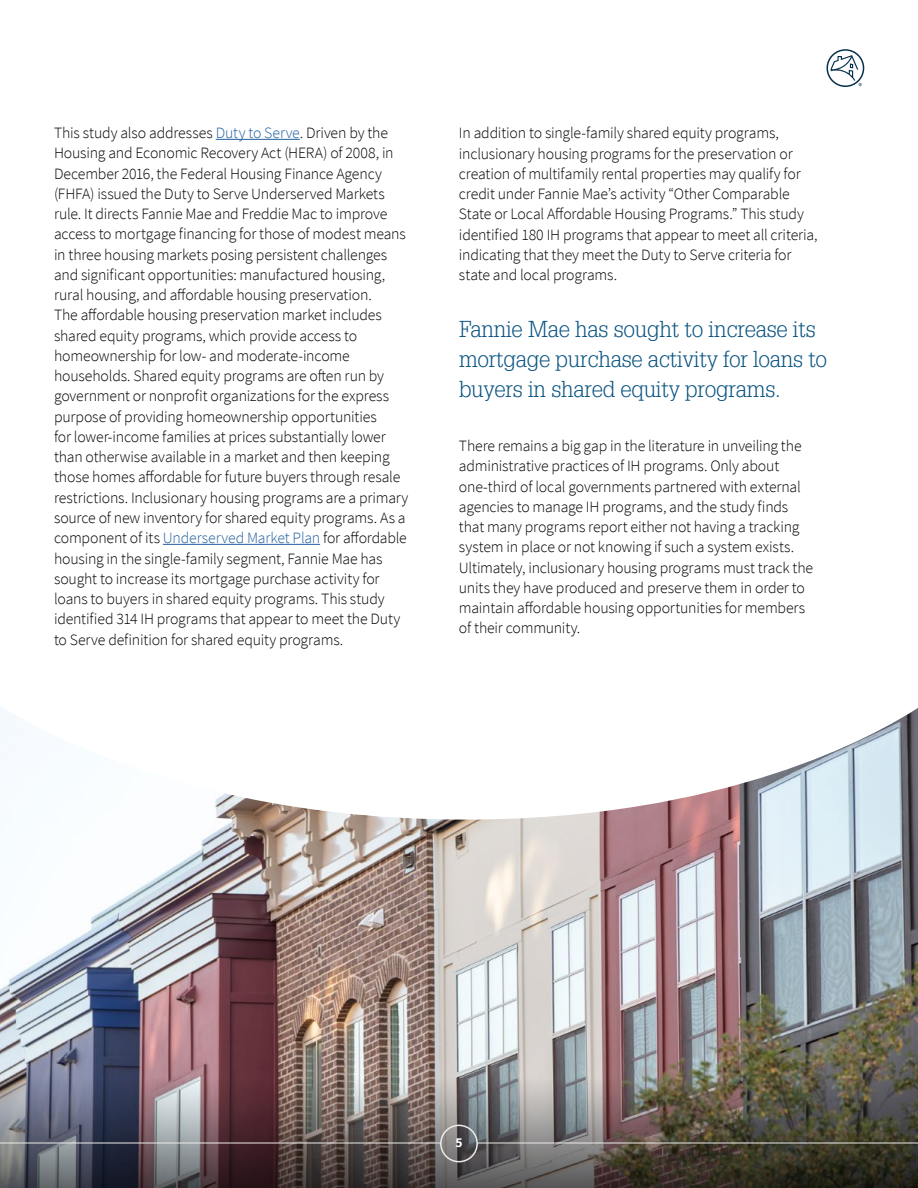
<style>
.page{position:relative;width:918px;height:1188px;background:#fff}
.page>*{position:absolute;margin:0;border:0;box-sizing:border-box;transform-origin:0 0}
.t1{font:300 22.5px/30px "Glypha LT Std";letter-spacing:-.01em;color:#085280}
.t2{font:300 15.75px/20.2px "Source Sans Pro";letter-spacing:-.01em;color:#000}
.t3{font:700 13.5px "Source Sans Pro";color:#fff}
.s1{color:#215e9e}
</style>
<div class="page">
<img style="left:0;top:706px;width:918px;height:366px">
<img style="left:0;top:1072px;width:918px;height:116px">
<div style="left:440px;top:1125px;width:38px;height:37px;border:2px solid #edebe9;border-radius:50%"></div>
<svg style="left:827px;top:49px;width:37px;height:38px"></svg>
<hr style="left:0;top:1143px;width:441px;height:1px;background:#edebe9">
<hr style="left:477px;top:1143px;width:441px;height:1px;background:#edebe9">
<hr style="left:216px;top:139px;width:84px;height:1px;background:#215e9e">
<hr style="left:163px;top:544px;width:157px;height:1px;background:#215e9e">
<p class="t2" style="left:54px;top:123px;width:356px">This study also addresses <span class="s1">Duty to Serve</span>. Driven by the Housing and Economic Recovery Act (HERA) of 2008, in December 2016, the Federal Housing Finance Agency (FHFA) issued the Duty to Serve Underserved Markets rule. It directs Fannie Mae and Freddie Mac to improve access to mortgage financing for those of modest means in three housing markets posing persistent challenges and significant opportunities: manufactured housing, rural housing, and affordable housing preservation.<br>The affordable housing preservation market includes shared equity programs, which provide access to homeownership for low- and moderate-income households. Shared equity programs are often run by government or nonprofit organizations for the express purpose of providing homeownership opportunities<br>for lower-income families at prices substantially lower than otherwise available in a market and then keeping those homes affordable for future buyers through resale restrictions. Inclusionary housing programs are a primary source of new inventory for shared equity programs. As a component of its <span class="s1">Underserved Market Plan</span> for affordable housing in the single-family segment, Fannie Mae has sought to increase its mortgage purchase activity for loans to buyers in shared equity programs. This study identified 314 IH programs that appear to meet the Duty to Serve definition for shared equity programs.</p>
<p class="t2" style="left:459px;top:123px;width:360px">In addition to single-family shared equity programs, inclusionary housing programs for the preservation or creation of multifamily rental properties may qualify for credit under Fannie Mae’s activity “Other Comparable State or Local Affordable Housing Programs.” This study identified 180 IH programs that appear to meet all criteria, indicating that they meet the Duty to Serve criteria for state and local programs.</p>
<h1 class="t1" style="left:459px;top:314px;width:370px">Fannie Mae has sought to increase its mortgage purchase activity for loans to buyers in shared equity programs.</h1>
<p class="t2" style="left:459px;top:436px;width:356px">There remains a big gap in the literature in unveiling the administrative practices of IH programs. Only about one-third of local governments partnered with external agencies to manage IH programs, and the study finds that many programs report either not having a tracking system in place or not knowing if such a system exists.<br>Ultimately, inclusionary housing programs must track the units they have produced and preserve them in order to maintain affordable housing opportunities for members of their community.</p>
<p class="t3" style="left:455px;top:1134px;width:9px">5</p>
</div>
